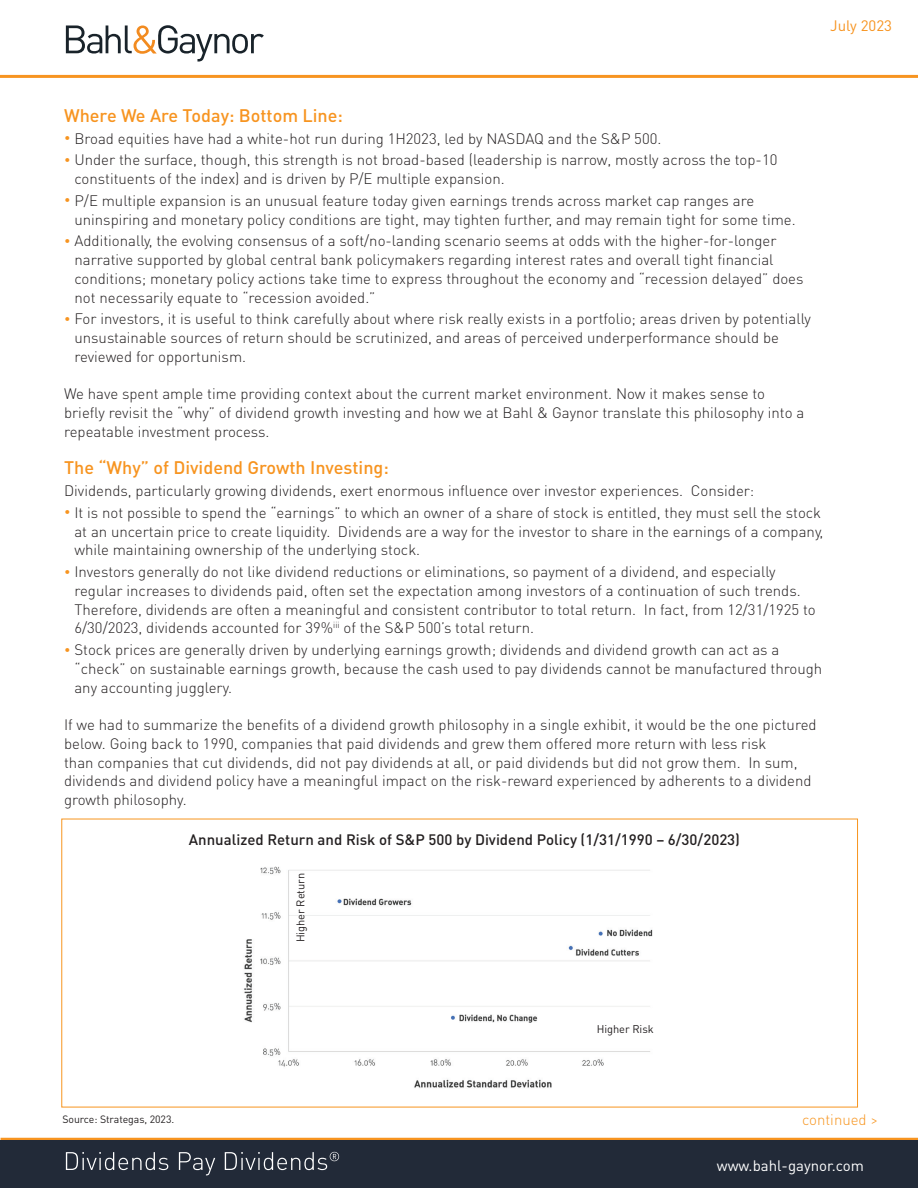
<style>
.page{position:relative;width:918px;height:1188px;background:#fff}
.page>*{position:absolute;margin:0;border:0;box-sizing:border-box;transform-origin:0 0}
.t1{font:500 18px "DIN Pro";color:#f79420}
.t2{font:300 15px/18.8px "DIN Pro";color:#231f20}
.t3{font:500 15px "DIN Pro";color:#231f20}
.t4{font:15px "DIN Pro";color:#fff}
.t5{font:300 15px "DIN Pro";color:#f7951f}
.t6{font:15px "DIN Pro";color:#f79420}
.t7{font:11.1px "DIN Pro";letter-spacing:-.005em;color:#231f20}
.t8{font:10.5px "DIN Pro";letter-spacing:-.005em;color:#231f20}
.s1{font-size:12px;color:#f79420}
</style>
<div class="page">
<hr style="left:1px;top:1138px;width:917px;height:3px;background:#f79420">
<div style="left:0;top:1141px;width:918px;height:47px;background:#222a38"></div>
<svg style="left:66px;top:1152px;width:102px;height:18px"></svg>
<svg style="left:179px;top:1152px;width:36px;height:23px"></svg>
<svg style="left:225px;top:1152px;width:114px;height:18px"></svg>
<hr style="left:0;top:75px;width:918px;height:3px;background:#f79420">
<svg style="left:66px;top:25px;width:198px;height:37px"></svg>
<img style="left:244px;top:866px;width:409px;height:222px">
<p class="t6" style="left:830px;top:15px;width:63px">July 2023</p>
<p class="t1" style="left:64px;top:103px;width:280px">Where We Are Today: Bottom Line:</p>
<p class="t2" style="left:64px;top:128px;width:599px"><span class="s1">•</span> Broad equities have had a white-hot run during 1H2023, led by NASDAQ and the S&amp;P 500.</p>
<p class="t2" style="left:74px;top:150px;width:704px;text-indent:-10px"><span class="s1">•</span> Under the surface, though, this strength is not broad-based (leadership is narrow, mostly across the top-10 constituents of the index) and is driven by P/E multiple expansion.</p>
<p class="t2" style="left:74px;top:190px;width:723px;text-indent:-10px"><span class="s1">•</span> P/E multiple expansion is an unusual feature today given earnings trends across market cap ranges are uninspiring and monetary policy conditions are tight, may tighten further, and may remain tight for some time.</p>
<p class="t2" style="left:74px;top:231px;width:731px;text-indent:-10px"><span class="s1">•</span> Additionally, the evolving consensus of a soft/no-landing scenario seems at odds with the higher-for-longer narrative supported by global central bank policymakers regarding interest rates and overall tight financial conditions; monetary policy actions take time to express throughout the economy and “recession delayed” does not necessarily equate to “recession avoided.”</p>
<p class="t2" style="left:74px;top:309px;width:738px;text-indent:-10px"><span class="s1">•</span> For investors, it is useful to think carefully about where risk really exists in a portfolio; areas driven by potentially unsustainable sources of return should be scrutinized, and areas of perceived underperformance should be reviewed for opportunism.</p>
<p class="t2" style="left:64px;top:384px;width:742px">We have spent ample time providing context about the current market environment. Now it makes sense to briefly revisit the “why” of dividend growth investing and how we at Bahl &amp; Gaynor translate this philosophy into a repeatable investment process.</p>
<p class="t1" style="left:64px;top:456px;width:326px">The “Why” of Dividend Growth Investing:</p>
<p class="t2" style="left:64px;top:481px;width:692px">Dividends, particularly growing dividends, exert enormous influence over investor experiences. Consider:</p>
<p class="t2" style="left:74px;top:502px;width:751px;text-indent:-10px"><span class="s1">•</span> It is not possible to spend the “earnings” to which an owner of a share of stock is entitled, they must sell the stock at an uncertain price to create liquidity. Dividends are a way for the investor to share in the earnings of a company, while maintaining ownership of the underlying stock.</p>
<p class="t2" style="left:74px;top:562px;width:743px;text-indent:-10px"><span class="s1">•</span> Investors generally do not like dividend reductions or eliminations, so payment of a dividend, and especially regular increases to dividends paid, often set the expectation among investors of a continuation of such trends.<br>Therefore, dividends are often a meaningful and consistent contributor to total return. In fact, from 12/31/1925 to 6/30/2023, dividends accounted for 39%<sup>iii</sup> of the S&amp;P 500’s total return.</p>
<p class="t2" style="left:74px;top:640px;width:749px;text-indent:-10px"><span class="s1">•</span> Stock prices are generally driven by underlying earnings growth; dividends and dividend growth can act as a “check” on sustainable earnings growth, because the cash used to pay dividends cannot be manufactured through any accounting jugglery.</p>
<p class="t2" style="left:64px;top:715px;width:754px">If we had to summarize the benefits of a dividend growth philosophy in a single exhibit, it would be the one pictured below. Going back to 1990, companies that paid dividends and grew them offered more return with less risk<br>than companies that cut dividends, did not pay dividends at all, or paid dividends but did not grow them. In sum, dividends and dividend policy have a meaningful impact on the risk-reward experienced by adherents to a dividend growth philosophy.</p>
<p class="t3" style="left:189px;top:830px;width:553px">Annualized Return and Risk of S&amp;P 500 by Dividend Policy (1/31/1990 – 6/30/2023)</p>
<p class="t7" style="left:293px;top:942px;width:71px;rotate:-90deg">Higher Return</p>
<p class="t7" style="left:597px;top:1021px;width:59px">Higher Risk</p>
<p class="t8" style="left:63px;top:1112px;width:113px">Source: Strategas, 2023.</p>
<p class="t5" style="left:802px;top:1109px;width:78px">continued &gt;</p>
<p class="t4" style="left:717px;top:1155px;width:149px">www.bahl-gaynor.com</p>
</div>
